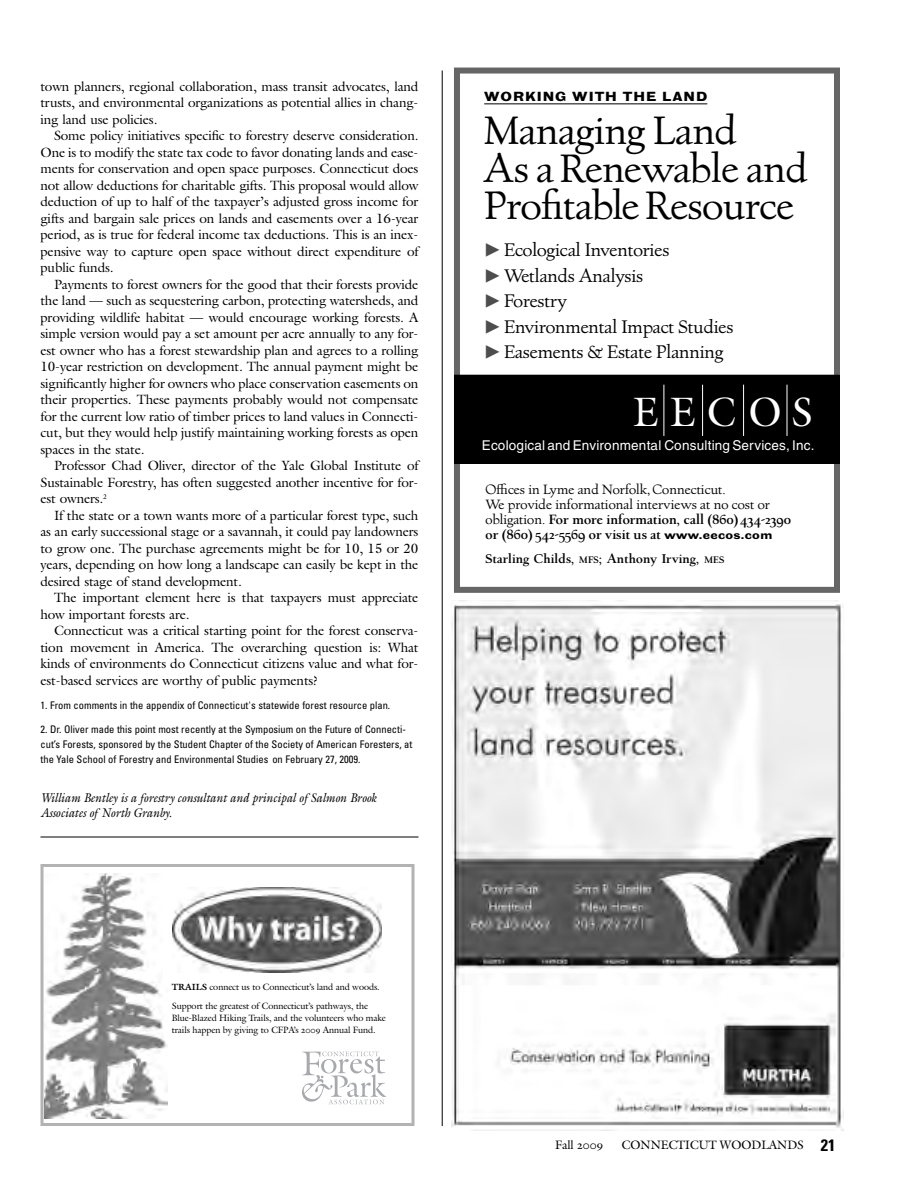
<style>
.page{position:relative;width:918px;height:1188px;background:#fff}
.page>*{position:absolute;margin:0;border:0;box-sizing:border-box;transform-origin:0 0}
.t1{font:41.4px "Galliard";letter-spacing:.275em;color:#fff;scale:.96 1}
.t2{font:37.5px/37.5px "Village";letter-spacing:-.005em;color:#000}
.t3{font:17.25px/25.5px "Village";letter-spacing:-.005em;color:#000}
.t4{font:13.5px/16.5px "Galliard";letter-spacing:-.01em;color:#000;text-align:justify}
.t5{font:13.5px "Helvetica";letter-spacing:.015em;color:#fff}
.t6{font:12.75px/15px "Village";letter-spacing:.005em;color:#000}
.t7{font:italic 12.75px/15px "Galliard";letter-spacing:-.01em;color:#000;scale:.92 1}
.t8{font:700 12px "Village";letter-spacing:.01em;color:#000}
.t9{font:12px "Galliard ITC Rm O Sty CC";letter-spacing:.005em;color:#000}
.t10{font:12px "Bureau Grot Seven Nine";letter-spacing:.08em;color:#000}
.t11{font:condensed 10.5px/15px "Univers";color:#000}
.t12{font:9px/19.5px "Galliard ITC Rm O Sty CC";color:#000}
.s1{font-weight:700}
.s2{font-family:"Bureau Grot Seven Nine";font-size:10.5px}
.s3{font-size:9px}
.s4{font-family:"Galliard";font-weight:700}
.s5{font-family:"Univers";font-weight:700;font-stretch:condensed;font-size:16.5px}
</style>
<div class="page">
<img style="left:451px;top:604px;width:393px;height:526px">
<div style="left:454px;top:68px;width:386px;height:525px;border:6px solid #666"></div>
<div style="left:454px;top:375px;width:386px;height:89px;background:#000"></div>
<hr style="left:484px;top:104px;width:223px;height:1px;background:#000">
<hr style="left:787px;top:385px;width:1px;height:51px;background:#fff">
<hr style="left:743px;top:385px;width:1px;height:51px;background:#fff">
<hr style="left:664px;top:385px;width:1px;height:51px;background:#fff">
<hr style="left:702px;top:385px;width:1px;height:51px;background:#fff">
<hr style="left:442px;top:71px;width:1px;height:1055px;background:#000">
<div style="left:40px;top:864px;width:375px;height:262px;border:3px solid #b3b3b3"></div>
<img style="left:44px;top:874px;width:124px;height:244px">
<div style="left:163px;top:886px;width:232px;height:91px;background:#fff"></div>
<img style="left:172px;top:888px;width:209px;height:84px">
<svg style="left:302px;top:1051px;width:84px;height:53px"></svg>
<hr style="left:40px;top:837px;width:378px;height:1px;background:#000">
<p class="t4" style="left:40px;top:78px;width:380px">town planners, regional collaboration, mass transit advocates, land trusts, and environmental organizations as potential allies in chang&shy;ing land use policies.</p>
<p class="t4" style="left:40px;top:127px;width:380px;text-indent:14px">Some policy initiatives specific to forestry deserve consideration.<br>One is to modify the state tax code to favor donating lands and ease&shy;ments for conservation and open space purposes. Connecticut does not allow deductions for charitable gifts. This proposal would allow deduction of up to half of the taxpayer’s adjusted gross income for gifts and bargain sale prices on lands and easements over a 16-year period, as is true for federal income tax deductions. This is an inex&shy;pensive way to capture open space without direct expenditure of public funds.</p>
<p class="t4" style="left:40px;top:276px;width:380px;text-indent:14px">Payments to forest owners for the good that their forests provide the land — such as sequestering carbon, protecting watersheds, and providing wildlife habitat — would encourage working forests. A simple version would pay a set amount per acre annually to any for&shy;est owner who has a forest stewardship plan and agrees to a rolling 10-year restriction on development. The annual payment might be significantly higher for owners who place conservation easements on their properties. These payments probably would not compensate for the current low ratio of timber prices to land values in Connecti&shy;cut, but they would help justify maintaining working forests as open spaces in the state.</p>
<p class="t4" style="left:40px;top:457px;width:380px;text-indent:14px">Professor Chad Oliver, director of the Yale Global Institute of Sustainable Forestry, has often suggested another incentive for for&shy;est owners.<sup>2</sup></p>
<p class="t4" style="left:40px;top:507px;width:380px;text-indent:14px">If the state or a town wants more of a particular forest type, such as an early successional stage or a savannah, it could pay landowners to grow one. The purchase agreements might be for 10, 15 or 20 years, depending on how long a landscape can easily be kept in the desired stage of stand development.</p>
<p class="t4" style="left:40px;top:589px;width:380px;text-indent:14px">The important element here is that taxpayers must appreciate how important forests are.</p>
<p class="t4" style="left:40px;top:622px;width:380px;text-indent:14px">Connecticut was a critical starting point for the forest conserva&shy;tion movement in America. The overarching question is: What kinds of environments do Connecticut citizens value and what for&shy;est-based services are worthy of public payments?</p>
<p class="t11" style="left:40px;top:698px;width:351px">1. From comments in the appendix of Connecticut's statewide forest resource plan.</p>
<p class="t11" style="left:40px;top:722px;width:373px">2. Dr. Oliver made this point most recently at the Symposium on the Future of Connecti&shy;cut’s Forests, sponsored by the Student Chapter of the Society of American Foresters, at the Yale School of Forestry and Environmental Studies on February 27, 2009.</p>
<p class="t7" style="left:40px;top:790px;width:367px">William Bentley is a forestry consultant and principal of Salmon Brook<br>Associates of North Granby.</p>
<p class="t10" style="left:484px;top:90px;width:225px">WORKING WITH THE LAND</p>
<h2 class="t2" style="left:484px;top:112px;width:325px">Managing Land<br>As a Renewable and<br>Profitable Resource</h2>
<p class="t3" style="left:504px;top:238px;width:231px">Ecological Inventories<br>Wetlands Analysis<br>Forestry<br>Environmental Impact Studies<br>Easements &amp; Estate Planning</p>
<h1 class="t1" style="left:633px;top:387px;width:189px">EECOS</h1>
<p class="t5" style="left:482px;top:441px;width:334px">Ecological and Environmental Consulting Services, Inc.</p>
<p class="t6" style="left:486px;top:482px;width:307px">O∞ces in Lyme and Norfolk, Connecticut.<br>We provide informational interviews at no cost or obligation. <span class="s1">For more information, call (860) 434-2390 or (860) 542-5569 or visit us at</span> <span class="s2">www.eecos.com</span></p>
<p class="t8" style="left:486px;top:552px;width:240px">Starling Childs, <span class="s3">MFS</span>; Anthony Irving, <span class="s3">MES</span></p>
<p class="t12" style="left:172px;top:977px;width:210px"><span class="s4">TRAILS</span> connect us to Connecticut’s land and woods.<br>Support the greatest of Connecticut’s pathways, the</p>
<p class="t12" style="left:172px;top:1012px;width:216px;line-height:12px">Blue-Blazed Hiking Trails, and the volunteers who make trails happen by giving to CFPA’s 2009 Annual Fund.</p>
<p class="t9" style="left:555px;top:1138px;width:50px">Fall 2009</p>
<p class="t9" style="left:622px;top:1138px;width:215px">CONNECTICUT WOODLANDS <span class="s5">21</span></p>
</div>
